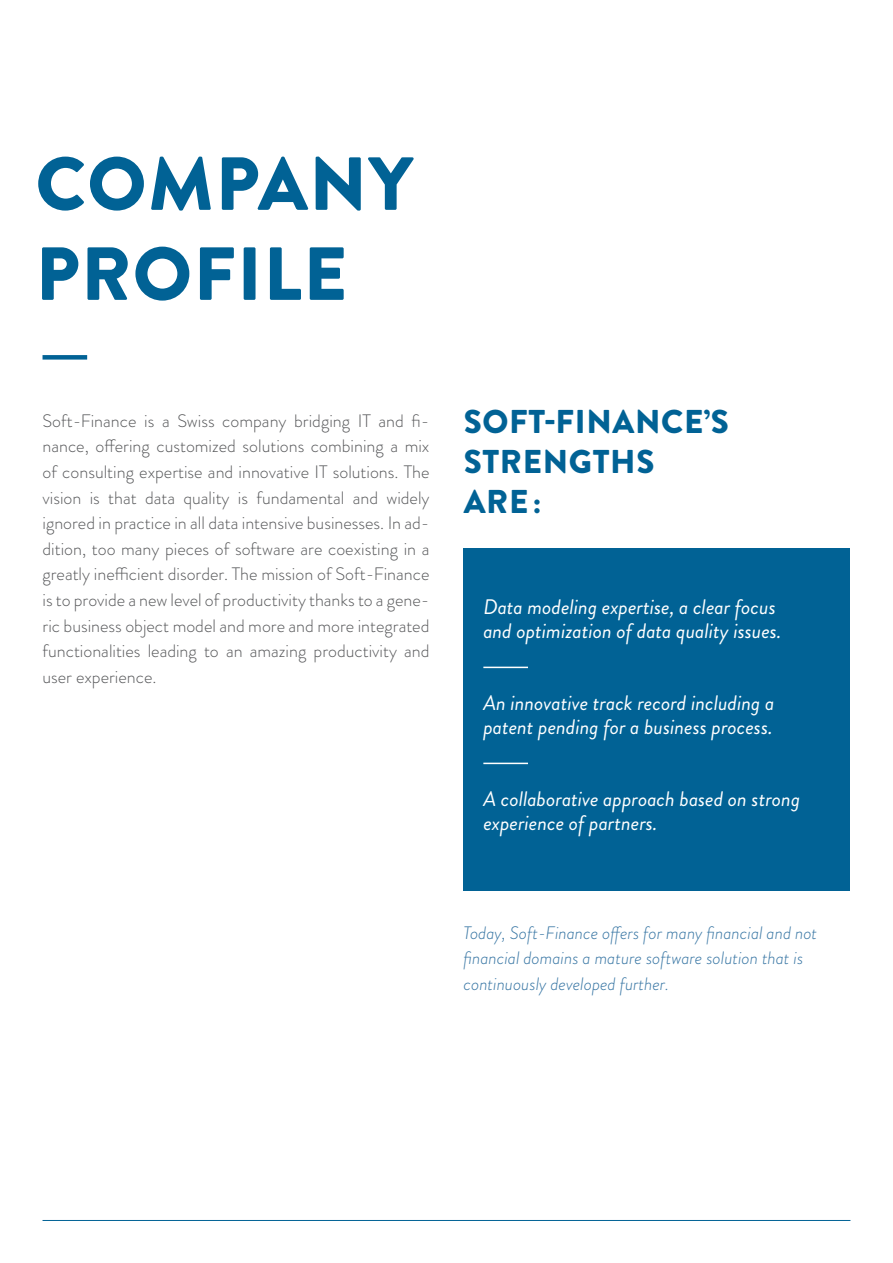
<style>
.page{position:relative;width:893px;height:1263px;background:#fff}
.page>*{position:absolute;margin:0;border:0;box-sizing:border-box;transform-origin:0 0}
.t1{font:900 75px/90px "Brandon Grotesque";letter-spacing:.02em;color:#016295}
.t2{font:900 33px/39.6px "Brandon Grotesque";letter-spacing:.02em;color:#016295}
.t3{font:italic 21px/24px "Brandon Grotesque";color:#fff}
.t4{font:300 18px/25.7px "Brandon Grotesque";color:#57585a;text-align:justify}
.t5{font:italic 300 18px/25.7px "Brandon Grotesque";color:#3876a4}
</style>
<div class="page">
<div style="left:463px;top:548px;width:387px;height:342px;background:#016295"></div>
<hr style="left:483px;top:667px;width:45px;height:1px;background:#fff">
<hr style="left:483px;top:763px;width:45px;height:1px;background:#fff">
<div style="left:43px;top:355px;width:44px;height:5px;background:#016295"></div>
<hr style="left:43px;top:1220px;width:807px;height:1px;background:#016295">
<h1 class="t1" style="left:36px;top:140px;width:379px">COMPANY<br>PROFILE</h1>
<p class="t4" style="left:43px;top:408px;width:388px">Soft-Finance is a Swiss company bridging IT and fi&shy;nance, offering customized solutions combining a mix of consulting expertise and innovative IT solutions. The vision is that data quality is fundamental and widely ignored in practice in all data intensive businesses. In ad&shy;dition, too many pieces of software are coexisting in a greatly inefficient disorder. The mission of Soft-Finance is to provide a new level of productivity thanks to a gene&shy;ric business object model and more and more integrated functionalities leading to an amazing productivity and user experience.</p>
<h2 class="t2" style="left:464px;top:403px;width:264px">SOFT-FINANCE’S<br>STRENGTHS<br>ARE:</h2>
<p class="t3" style="left:483px;top:595px;width:300px">Data modeling expertise, a clear focus and optimization of data quality issues.</p>
<p class="t3" style="left:483px;top:691px;width:292px">An innovative track record including a patent pending for a business process.</p>
<p class="t3" style="left:483px;top:787px;width:318px">A collaborative approach based on strong experience of partners.</p>
<p class="t5" style="left:463px;top:920px;width:355px">Today, Soft-Finance offers for many financial and not financial domains a mature software solution that is continuously developed further.</p>
</div>
